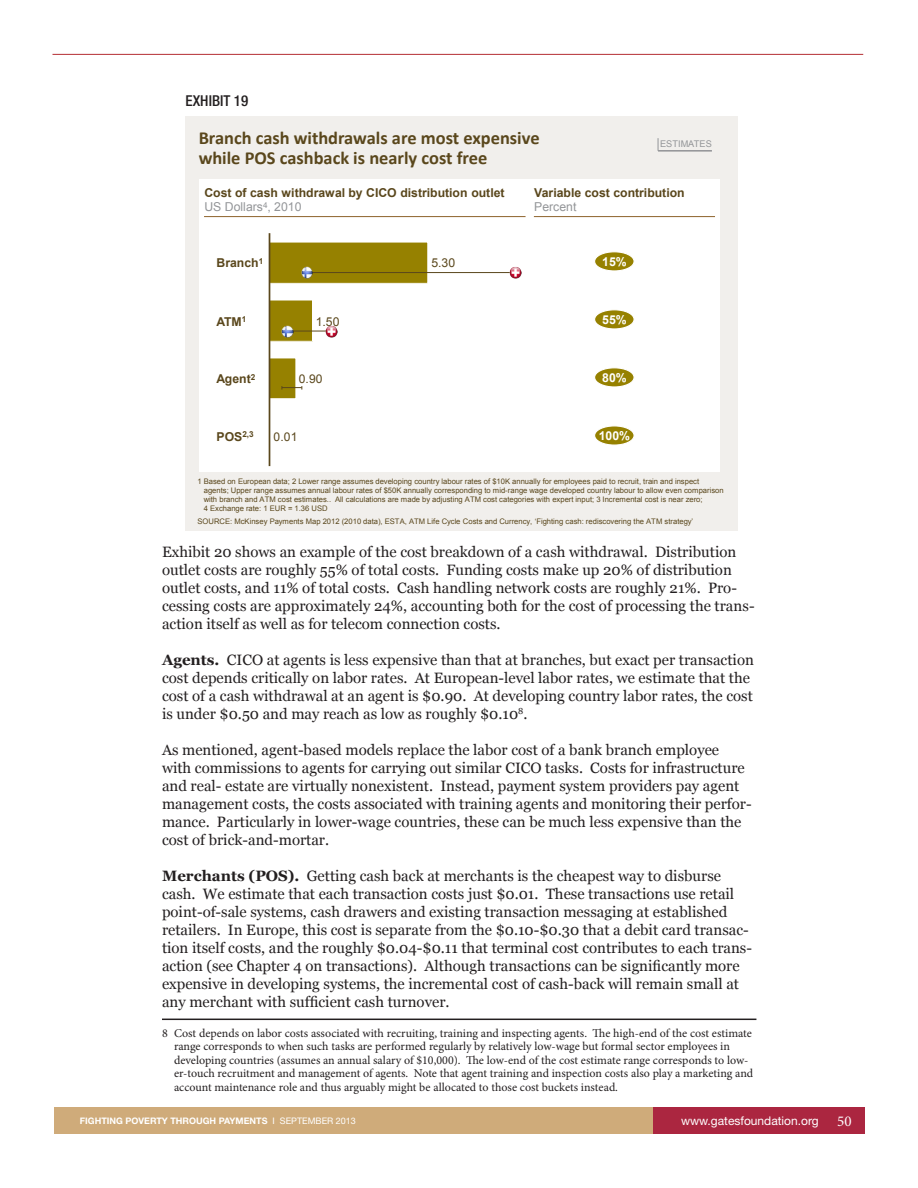
<style>
.page{position:relative;width:918px;height:1188px;background:#fff}
.page>*{position:absolute;margin:0;border:0;box-sizing:border-box;transform-origin:0 0}
.t1{font:700 18.45px/20px "Calibri";color:#5a471c}
.t2{font:15px/18px "Georgia";color:#231f20}
.t3{font:500 condensed 15px "Helvetica Neue LT Std";color:#231f20}
.t4{font:700 12.3px/14.7px "Arial";color:#5a471c}
.t5{font:700 12.3px "Arial";color:#fff}
.t6{font:12.3px "Arial";color:#5a471c}
.t7{font:12px/13.5px "Minion Pro";letter-spacing:-.005em;color:#231f20}
.t8{font:12px "Helvetica Neue LT Std";color:#fff}
.t9{font:12px "Arial";color:#5a471c}
.t10{font:9.15px "Arial";letter-spacing:.005em;color:#939598}
.t11{font:700 9px "Helvetica Neue LT Std";color:#fff}
.t12{font:7.65px/9.1px "Arial";color:#5a471c}
.s1{font-weight:400;color:#939598}
.s2{font-weight:700}
.s3{font-weight:400}
.s4{font-family:"Minion Pro";font-size:15px}
</style>
<div class="page">
<div style="left:653px;top:1107px;width:212px;height:27px;background:#ab2640"></div>
<div style="left:55px;top:1107px;width:598px;height:27px;background:#cfab7a"></div>
<hr style="left:52px;top:54px;width:811px;height:1px;background:#b52e33">
<div style="left:185px;top:117px;width:552px;height:414px;background:#f1efec"></div>
<div style="left:199px;top:179px;width:521px;height:293px;background:#fff"></div>
<div style="left:270px;top:242px;width:158px;height:41px;background:#968100"></div>
<div style="left:269px;top:242px;width:159px;height:42px;border:1px solid #fff"></div>
<div style="left:270px;top:300px;width:43px;height:41px;background:#968100"></div>
<div style="left:269px;top:300px;width:44px;height:42px;border:1px solid #fff"></div>
<div style="left:270px;top:358px;width:26px;height:41px;background:#968100"></div>
<hr style="left:269px;top:234px;width:1px;height:231px;background:#5a471c">
<hr style="left:204px;top:216px;width:322px;height:1px;background:#8d622b">
<svg style="left:658px;top:138px;width:1px;height:12px"></svg>
<hr style="left:658px;top:150px;width:54px;height:2px;background:#939598">
<hr style="left:534px;top:216px;width:181px;height:1px;background:#8d622b">
<div style="left:595px;top:252px;width:39px;height:19px;background:#968100;border-radius:50%"></div>
<div style="left:594px;top:251px;width:41px;height:21px;border:1px solid #fff;border-radius:50%"></div>
<div style="left:595px;top:310px;width:39px;height:19px;background:#968100;border-radius:50%"></div>
<div style="left:594px;top:309px;width:41px;height:21px;border:1px solid #fff;border-radius:50%"></div>
<div style="left:595px;top:368px;width:39px;height:19px;background:#968100;border-radius:50%"></div>
<div style="left:594px;top:367px;width:41px;height:21px;border:1px solid #fff;border-radius:50%"></div>
<div style="left:595px;top:426px;width:39px;height:19px;background:#968100;border-radius:50%"></div>
<div style="left:594px;top:425px;width:41px;height:21px;border:1px solid #fff;border-radius:50%"></div>
<hr style="left:292px;top:331px;width:34px;height:1px;background:#5a471c">
<svg style="left:282px;top:326px;width:12px;height:12px"></svg>
<svg style="left:326px;top:326px;width:12px;height:12px"></svg>
<hr style="left:311px;top:272px;width:200px;height:1px;background:#5a471c">
<svg style="left:301px;top:267px;width:12px;height:11px"></svg>
<svg style="left:510px;top:267px;width:12px;height:11px"></svg>
<svg style="left:282px;top:386px;width:21px;height:4px"></svg>
<hr style="left:162px;top:1019px;width:594px;height:1px;background:#231f20">
<p class="t3" style="left:186px;top:92px;width:64px">EXHIBIT 19</p>
<p class="t1" style="left:199px;top:128px;width:342px">Branch cash withdrawals are most expensive while POS cashback is nearly cost free</p>
<p class="t10" style="left:660px;top:138px;width:53px">ESTIMATES</p>
<p class="t4" style="left:204px;top:185px;width:302px">Cost of cash withdrawal by CICO distribution outlet<br><span class="s1">US Dollars</span><sup>4</sup><span class="s1">, 2010</span></p>
<p class="t4" style="left:534px;top:185px;width:152px">Variable cost contribution<br><span class="s1">Percent</span></p>
<p class="t4" style="left:217px;top:256px;width:48px">Branch<sup>1</sup></p>
<p class="t6" style="left:431px;top:255px;width:25px">5.30</p>
<p class="t5" style="left:602px;top:253px;width:26px">15%</p>
<p class="t4" style="left:217px;top:314px;width:31px">ATM<sup>1</sup></p>
<p class="t6" style="left:316px;top:313px;width:25px">1.50</p>
<p class="t5" style="left:602px;top:311px;width:26px">55%</p>
<p class="t4" style="left:217px;top:372px;width:40px">Agent<sup>2</sup></p>
<p class="t9" style="left:299px;top:371px;width:25px">0.90</p>
<p class="t5" style="left:602px;top:369px;width:26px">80%</p>
<p class="t4" style="left:217px;top:430px;width:39px">POS<sup>2,3</sup></p>
<p class="t9" style="left:274px;top:429px;width:25px">0.01</p>
<p class="t5" style="left:599px;top:427px;width:33px">100%</p>
<p class="t12" style="left:204px;top:477px;width:521px;text-indent:-6px">1 Based on European data; 2 Lower range assumes developing country labour rates of $10K annually for employees paid to recruit, train and inspect agents; Upper range assumes annual labour rates of $50K annually corresponding to mid-range wage developed country labour to allow even comparison with branch and ATM cost estimates.. All calculations are made by adjusting ATM cost categories with expert input; 3 Incremental cost is near zero;<br>4 Exchange rate: 1 EUR = 1.36 USD</p>
<p class="t12" style="left:197px;top:517px;width:497px">SOURCE: McKinsey Payments Map 2012 (2010 data), ESTA, ATM Life Cycle Costs and Currency, ‘Fighting cash: rediscovering the ATM strategy’</p>
<p class="t2" style="left:162px;top:543px;width:594px">Exhibit 20 shows an example of the cost breakdown of a cash withdrawal. Distribution outlet costs are roughly 55% of total costs. Funding costs make up 20% of distribution outlet costs, and 11% of total costs. Cash handling network costs are roughly 21%. Pro&shy;cessing costs are approximately 24%, accounting both for the cost of processing the trans&shy;action itself as well as for telecom connection costs.</p>
<p class="t2" style="left:162px;top:651px;width:593px"><span class="s2">Agents.</span> CICO at agents is less expensive than that at branches, but exact per transaction cost depends critically on labor rates. At European-level labor rates, we estimate that the cost of a cash withdrawal at an agent is $0.90. At developing country labor rates, the cost is under $0.50 and may reach as low as roughly $0.10<sup>8</sup>.</p>
<p class="t2" style="left:162px;top:741px;width:591px">As mentioned, agent-based models replace the labor cost of a bank branch employee with commissions to agents for carrying out similar CICO tasks. Costs for infrastructure and real- estate are virtually nonexistent. Instead, payment system providers pay agent management costs, the costs associated with training agents and monitoring their perfor&shy;mance. Particularly in lower-wage countries, these can be much less expensive than the cost of brick-and-mortar.</p>
<p class="t2" style="left:162px;top:867px;width:592px"><span class="s2">Merchants (POS).</span> Getting cash back at merchants is the cheapest way to disburse cash. We estimate that each transaction costs just $0.01. These transactions use retail point-of-sale systems, cash drawers and existing transaction messaging at established retailers. In Europe, this cost is separate from the $0.10-$0.30 that a debit card transac&shy;tion itself costs, and the roughly $0.04-$0.11 that terminal cost contributes to each trans&shy;action (see Chapter 4 on transactions). Although transactions can be significantly more expensive in developing systems, the incremental cost of cash-back will remain small at any merchant with sufficient cash turnover.</p>
<p class="t7" style="left:174px;top:1026px;width:581px;text-indent:-12px">8 Cost depends on labor costs associated with recruiting, training and inspecting agents. The high-end of the cost estimate range corresponds to when such tasks are performed regularly by relatively low-wage but formal sector employees in developing countries (assumes an annual salary of $10,000). The low-end of the cost estimate range corresponds to low&shy;er-touch recruitment and management of agents. Note that agent training and inspection costs also play a marketing and account maintenance role and thus arguably might be allocated to those cost buckets instead.</p>
<p class="t11" style="left:80px;top:1116px;width:278px">FIGHTING POVERTY THROUGH PAYMENTS <span class="s3">I SEPTEMBER 2013</span></p>
<p class="t8" style="left:681px;top:1114px;width:172px">www.gatesfoundation.org <span class="s4">50</span></p>
</div>
